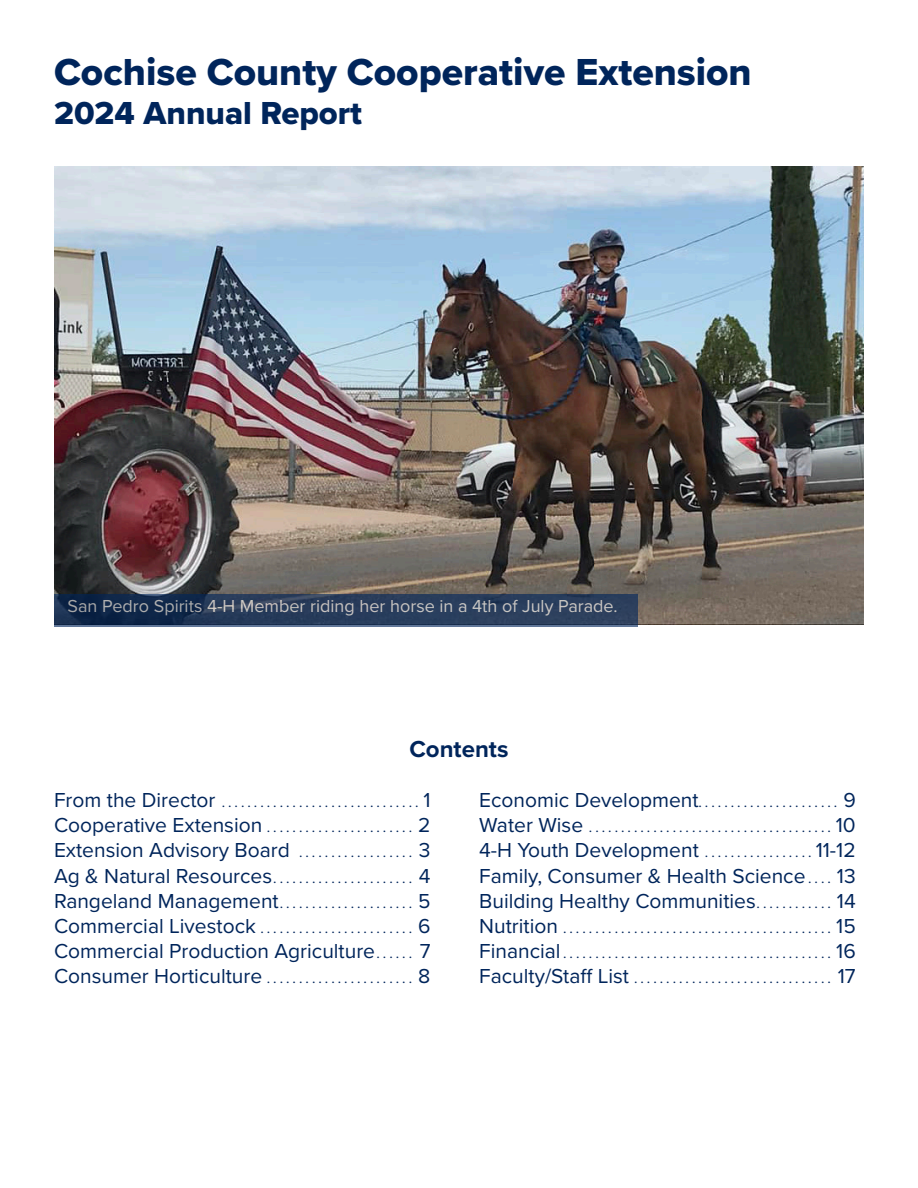
<style>
.page{position:relative;width:918px;height:1188px;background:#fff}
.page>*{position:absolute;margin:0;border:0;box-sizing:border-box;transform-origin:0 0}
.t1{font:39px "Proxima Nova Extrabld";color:#00255b}
.t2{font:33px "Proxima Nova Extrabld";color:#00255b}
.t3{font:700 24px "Proxima Nova";color:#00255b}
.t4{font:21px "Proxima Nova";color:#00255b}
.t5{font:18px "Proxima Nova";color:#fff}
.t6{font:15px "Proxima Nova";color:#00255b}
.s1{font-size:21px}
.s2{font-size:15px}
</style>
<div class="page">
<img style="left:54px;top:166px;width:810px;height:459px">
<svg style="left:54px;top:594px;width:583px;height:32px;background:#243958"></svg>
<p class="t1" style="left:54px;top:43px;width:699px">Cochise County Cooperative Extension</p>
<p class="t2" style="left:54px;top:89px;width:310px">2024 Annual Report</p>
<p class="t5" style="left:68px;top:593px;width:552px">San Pedro Spirits 4-H Member riding her horse in a 4th of July Parade.</p>
<p class="t3" style="left:410px;top:731px;width:101px">Contents</p>
<p class="t6" style="left:54px;top:791px;width:378px"><span class="s1">From the Director</span> ............................... <span class="s1">1</span></p>
<p class="t6" style="left:54px;top:816px;width:378px"><span class="s1">Cooperative Extension</span>....................... <span class="s1">2</span></p>
<p class="t4" style="left:54px;top:835px;width:378px">Extension Advisory Board <span class="s2">. . . . . . . . . . . . . . . . . .</span> 3</p>
<p class="t6" style="left:54px;top:866px;width:378px"><span class="s1">Ag &amp; Natural Resources</span>...................... <span class="s1">4</span></p>
<p class="t6" style="left:54px;top:892px;width:378px"><span class="s1">Rangeland Management</span>..................... <span class="s1">5</span></p>
<p class="t6" style="left:54px;top:917px;width:378px"><span class="s1">Commercial Livestock</span>........................ <span class="s1">6</span></p>
<p class="t4" style="left:54px;top:936px;width:378px">Commercial Production Agriculture<span class="s2">. . . . . .</span> 7</p>
<p class="t6" style="left:54px;top:967px;width:378px"><span class="s1">Consumer Horticulture</span>....................... <span class="s1">8</span></p>
<p class="t6" style="left:479px;top:791px;width:378px"><span class="s1">Economic Development</span>...................... <span class="s1">9</span></p>
<p class="t6" style="left:479px;top:816px;width:378px"><span class="s1">Water Wise</span> ...................................... <span class="s1">10</span></p>
<p class="t4" style="left:479px;top:835px;width:378px">4-H Youth Development <span class="s2">. . . . . . . . . . . . . . . . .</span> 11-12</p>
<p class="t4" style="left:479px;top:860px;width:378px">Family, Consumer &amp; Health Science <span class="s2">. . . .</span> 13</p>
<p class="t4" style="left:479px;top:885px;width:378px">Building Healthy Communities<span class="s2">. . . . . . . . . . . .</span> 14</p>
<p class="t6" style="left:479px;top:917px;width:378px"><span class="s1">Nutrition</span> .......................................... <span class="s1">15</span></p>
<p class="t6" style="left:479px;top:942px;width:378px"><span class="s1">Financial</span>.......................................... <span class="s1">16</span></p>
<p class="t6" style="left:479px;top:967px;width:378px"><span class="s1">Faculty/Staff List</span> ............................... <span class="s1">17</span></p>
</div>
